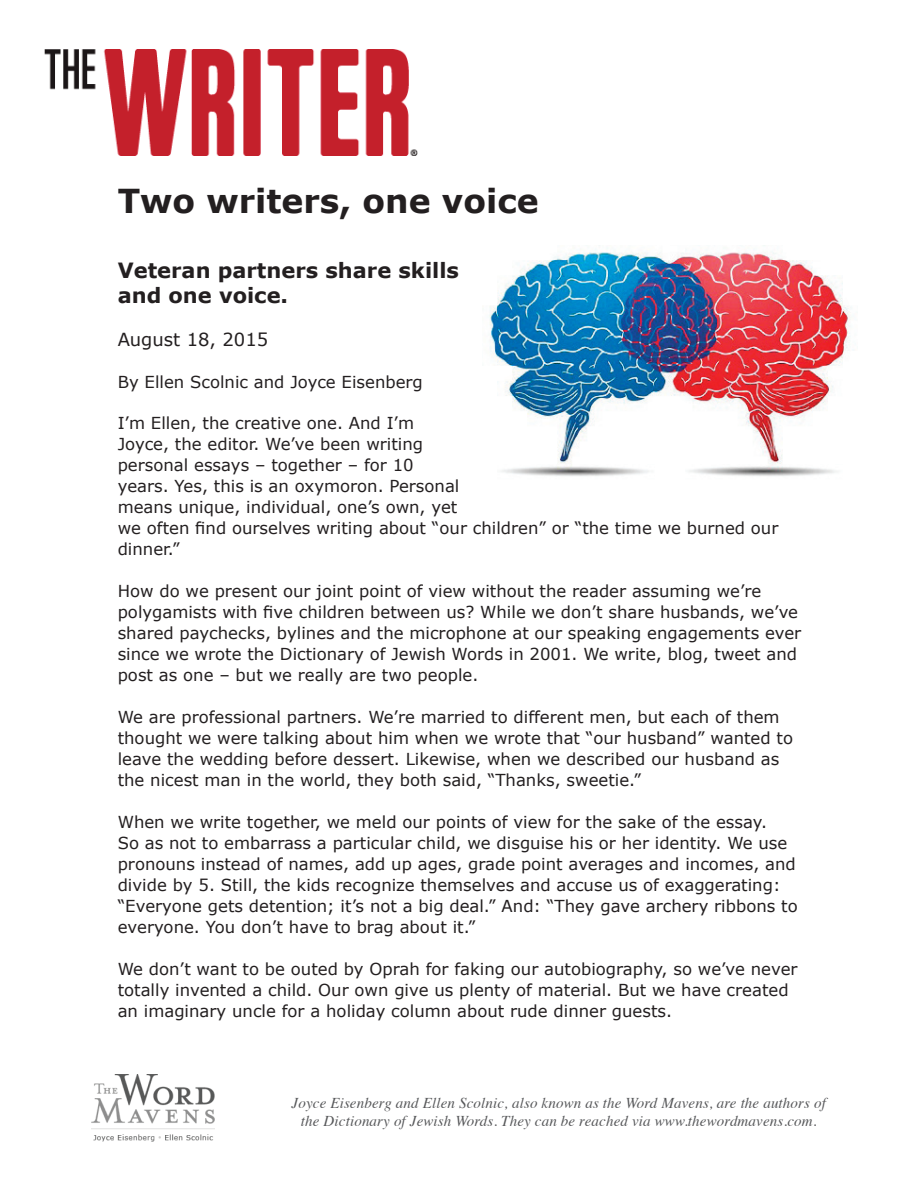
<style>
.page{position:relative;width:918px;height:1188px;background:#fff}
.page>*{position:absolute;margin:0;border:0;box-sizing:border-box;transform-origin:0 0}
.t1{font:700 33px "Verdana";color:#231f20}
.t2{font:700 21px/25.2px "Verdana";color:#231f20}
.t3{font:18px "Verdana";color:#231f20}
.t4{font:16.5px/21px "Verdana";color:#231f20}
.t5{font:italic 15px/18px "Times";letter-spacing:.01em;color:#57585a;text-align:center}
</style>
<div class="page">
<img style="left:92px;top:1074px;width:123px;height:68px">
<img style="left:489px;top:248px;width:361px;height:228px">
<img style="left:45px;top:49px;width:373px;height:106px">
<h1 class="t1" style="left:118px;top:180px;width:422px">Two writers, one voice</h1>
<p class="t2" style="left:118px;top:257px;width:343px">Veteran partners share skills and one voice.</p>
<p class="t3" style="left:118px;top:328px;width:152px">August 18, 2015</p>
<p class="t4" style="left:118px;top:371px;width:307px">By Ellen Scolnic and Joyce Eisenberg</p>
<p class="t4" style="left:118px;top:412px;width:662px">I’m Ellen, the creative one. And I’m<br>Joyce, the editor. We’ve been writing<br>personal essays – together – for 10<br>years. Yes, this is an oxymoron. Personal<br>means unique, individual, one’s own, yet<br>we often find ourselves writing about “our children” or “the time we burned our dinner.”</p>
<p class="t4" style="left:118px;top:580px;width:685px">How do we present our joint point of view without the reader assuming we’re polygamists with five children between us? While we don’t share husbands, we’ve shared paychecks, bylines and the microphone at our speaking engagements ever since we wrote the Dictionary of Jewish Words in 2001. We write, blog, tweet and post as one – but we really are two people.</p>
<p class="t4" style="left:118px;top:706px;width:677px">We are professional partners. We’re married to different men, but each of them thought we were talking about him when we wrote that “our husband” wanted to leave the wedding before dessert. Likewise, when we described our husband as the nicest man in the world, they both said, “Thanks, sweetie.”</p>
<p class="t4" style="left:118px;top:811px;width:682px">When we write together, we meld our points of view for the sake of the essay.<br>So as not to embarrass a particular child, we disguise his or her identity. We use pronouns instead of names, add up ages, grade point averages and incomes, and divide by 5. Still, the kids recognize themselves and accuse us of exaggerating: “Everyone gets detention; it’s not a big deal.” And: “They gave archery ribbons to everyone. You don’t have to brag about it.”</p>
<p class="t4" style="left:118px;top:958px;width:681px">We don’t want to be outed by Oprah for faking our autobiography, so we’ve never totally invented a child. Our own give us plenty of material. But we have created an imaginary uncle for a holiday column about rude dinner guests.</p>
<p class="t5" style="left:292px;top:1093px;width:536px">Joyce Eisenberg and Ellen Scolnic, also known as the Word Mavens, are the authors of the Dictionary of Jewish Words. They can be reached via www.thewordmavens.com.</p>
</div>
